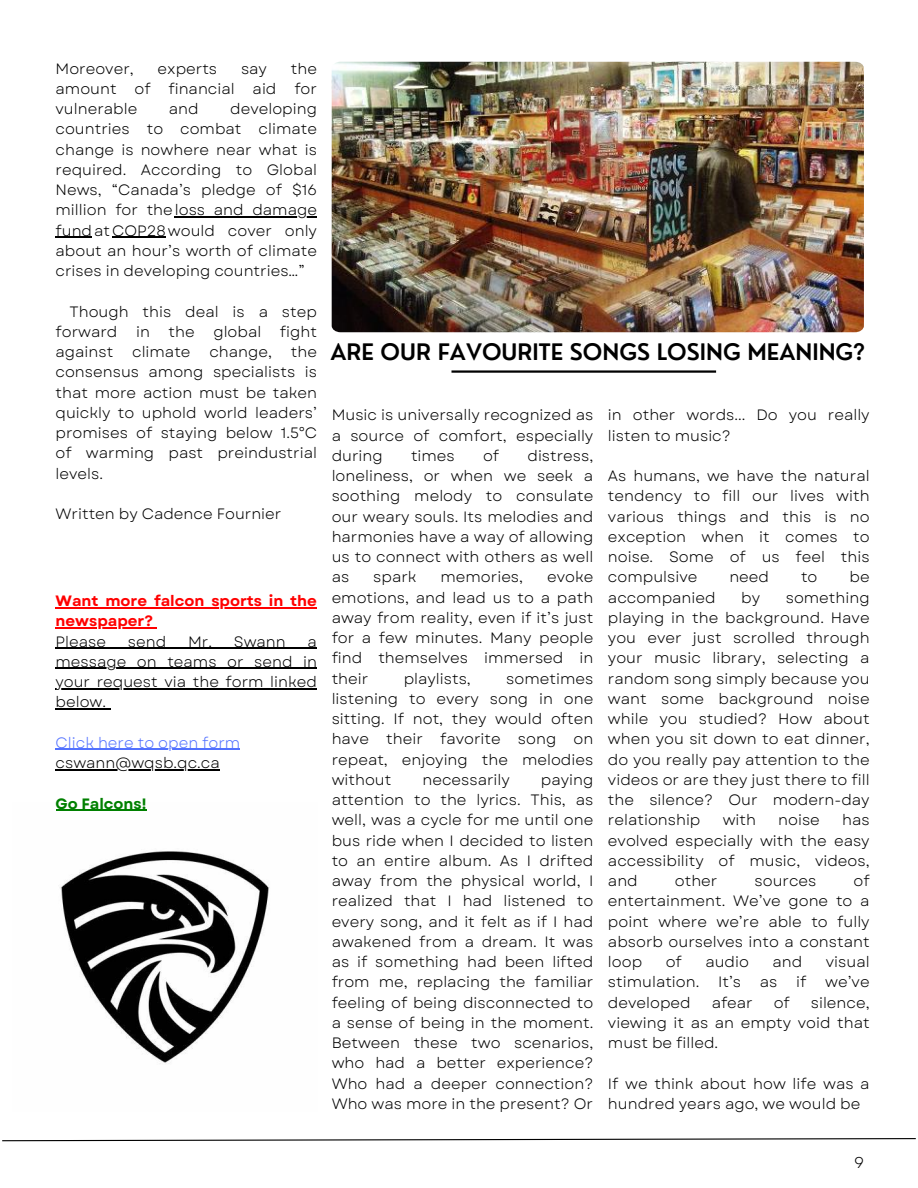
<style>
.page{position:relative;width:918px;height:1188px;background:#fff}
.page>*{position:absolute;margin:0;border:0;box-sizing:border-box;transform-origin:0 0}
.t1{font:600 22.2px "Nourd";color:#000}
.t2{font:15.6px "Garet";color:#000}
.t3{font:15px/20.2px "Garet";color:#000;text-align:justify}
.t4{font:700 15px/20.2px "Garet";color:#f00}
.t5{font:15px "Garet";color:#5271ff}
.t6{font:700 15px "Garet";color:#008000}
</style>
<div class="page">
<svg style="left:2px;top:1138px;width:914px;height:4px"></svg>
<hr style="left:451px;top:370px;width:265px;height:3px;background:#000">
<img style="left:332px;top:62px;width:532px;height:270px">
<img style="left:56px;top:809px;width:214px;height:255px">
<hr style="left:175px;top:217px;width:142px;height:1px;background:#000">
<hr style="left:56px;top:237px;width:36px;height:1px;background:#000">
<hr style="left:112px;top:237px;width:54px;height:1px;background:#000">
<hr style="left:56px;top:607px;width:261px;height:1px;background:#f00">
<hr style="left:56px;top:627px;width:97px;height:2px;background:#f00">
<hr style="left:56px;top:648px;width:261px;height:1px;background:#000">
<hr style="left:56px;top:668px;width:261px;height:1px;background:#000">
<hr style="left:56px;top:688px;width:261px;height:1px;background:#000">
<hr style="left:56px;top:708px;width:50px;height:2px;background:#000">
<hr style="left:56px;top:749px;width:184px;height:1px;background:#5271ff">
<hr style="left:56px;top:769px;width:164px;height:1px;background:#000">
<hr style="left:56px;top:810px;width:91px;height:1px;background:#008000">
<p class="t3" style="left:56px;top:58px;width:263px;text-indent:235px">the amount of financial aid for vulnerable</p>
<p class="t3" style="left:56px;top:58px;width:80px">Moreover,</p>
<p class="t3" style="left:158px;top:58px;width:61px">experts</p>
<p class="t3" style="left:241px;top:58px;width:27px">say</p>
<p class="t3" style="left:56px;top:99px;width:263px;text-indent:175px">developing countries to combat climate change is nowhere near what is required. According to Global News, “Canada’s pledge of $16 million for theloss and damage fundatCOP28would cover only about an hour’s worth of climate crises in developing countries…”</p>
<p class="t3" style="left:56px;top:301px;width:263px;text-indent:14px">Though this deal is a step forward in the global fight against</p>
<p class="t3" style="left:169px;top:99px;width:31px">and</p>
<p class="t3" style="left:56px;top:342px;width:263px;text-indent:235px">the consensus among specialists is that more action must be taken quickly to uphold world leaders’ promises of staying below 1.5°C of warming past preindustrial levels.</p>
<p class="t3" style="left:56px;top:504px;width:227px">Written by Cadence Fournier</p>
<p class="t3" style="left:132px;top:342px;width:60px">climate</p>
<p class="t3" style="left:209px;top:342px;width:64px">change,</p>
<p class="t4" style="left:56px;top:591px;width:263px">Want more falcon sports in the newspaper?</p>
<p class="t3" style="left:56px;top:631px;width:52px">Please</p>
<p class="t3" style="left:128px;top:631px;width:40px">send</p>
<p class="t3" style="left:188px;top:631px;width:99px">Mr. Swann</p>
<p class="t3" style="left:56px;top:631px;width:263px;text-indent:252px">a message on teams or send in your request via the form linked below.</p>
<p class="t5" style="left:56px;top:732px;width:186px">Click here to open form</p>
<p class="t3" style="left:56px;top:753px;width:166px">cswann@wqsb.qc.ca</p>
<p class="t6" style="left:56px;top:792px;width:92px">Go Falcons!</p>
<h1 class="t1" style="left:330px;top:338px;width:536px">ARE OUR FAVOURITE SONGS LOSING MEANING?</h1>
<p class="t3" style="left:332px;top:405px;width:263px">Music is universally recognized as a source of comfort, especially during</p>
<p class="t3" style="left:411px;top:445px;width:45px">times</p>
<p class="t3" style="left:483px;top:445px;width:18px">of</p>
<p class="t3" style="left:332px;top:445px;width:263px;text-indent:196px">distress, loneliness, or when we seek a soothing melody to consulate our weary souls. Its melodies and harmonies have a way of allowing us to connect with others as well as</p>
<p class="t3" style="left:332px;top:567px;width:263px;text-indent:215px">evoke emotions, and lead us to a path away from reality, even if it’s just for a few minutes. Many people find themselves immersed in their</p>
<p class="t3" style="left:373px;top:567px;width:45px">spark</p>
<p class="t3" style="left:441px;top:567px;width:84px">memories,</p>
<p class="t3" style="left:404px;top:668px;width:69px">playlists,</p>
<p class="t3" style="left:332px;top:668px;width:263px;text-indent:175px">sometimes listening to every song in one sitting. If not, they would often have their favorite song on repeat, enjoying the melodies without</p>
<p class="t3" style="left:422px;top:769px;width:89px">necessarily</p>
<p class="t3" style="left:332px;top:769px;width:263px;text-indent:209px">paying attention to the lyrics. This, as well, was a cycle for me until one bus ride when I decided to listen to an entire album. As I drifted away from the physical world, I realized that I had listened to every song, and it felt as if I had awakened from a dream. It was as if something had been lifted from me, replacing the familiar feeling of being disconnected to a sense of being in the moment.<br>Between these two scenarios, who had a better experience?<br>Who had a deeper connection?<br>Who was more in the present? Or</p>
<p class="t3" style="left:608px;top:405px;width:263px">in other words... Do you really listen to music?</p>
<p class="t3" style="left:608px;top:466px;width:263px">As humans, we have the natural tendency to fill our lives with various things and this is no exception when it comes to noise. Some of us feel this compulsive</p>
<p class="t3" style="left:729px;top:567px;width:41px">need</p>
<p class="t3" style="left:801px;top:567px;width:18px">to</p>
<p class="t3" style="left:849px;top:567px;width:22px">be</p>
<p class="t3" style="left:608px;top:587px;width:263px;text-indent:178px">something playing in the background. Have you ever just scrolled through your music library, selecting a random song simply because you want some background noise while you studied? How about when you sit down to eat dinner, do you really pay attention to the videos or are they just there to fill the silence? Our modern-day relationship</p>
<p class="t3" style="left:608px;top:587px;width:109px">accompanied</p>
<p class="t3" style="left:741px;top:587px;width:20px">by</p>
<p class="t3" style="left:608px;top:810px;width:263px;text-indent:234px">has evolved especially with the easy accessibility of music, videos, and</p>
<p class="t3" style="left:723px;top:810px;width:35px">with</p>
<p class="t3" style="left:778px;top:810px;width:43px">noise</p>
<p class="t3" style="left:608px;top:871px;width:263px;text-indent:246px">of entertainment. We’ve gone to a point where we’re able to fully absorb ourselves into a constant loop</p>
<p class="t3" style="left:675px;top:871px;width:44px">other</p>
<p class="t3" style="left:755px;top:871px;width:63px">sources</p>
<p class="t3" style="left:666px;top:952px;width:18px">of</p>
<p class="t3" style="left:705px;top:952px;width:45px">audio</p>
<p class="t3" style="left:773px;top:952px;width:31px">and</p>
<p class="t3" style="left:826px;top:952px;width:45px">visual</p>
<p class="t3" style="left:608px;top:972px;width:93px">stimulation.</p>
<p class="t3" style="left:718px;top:972px;width:25px">It’s</p>
<p class="t3" style="left:760px;top:972px;width:19px">as</p>
<p class="t3" style="left:796px;top:972px;width:12px">if</p>
<p class="t3" style="left:825px;top:972px;width:46px">we’ve</p>
<p class="t3" style="left:608px;top:992px;width:84px">developed</p>
<p class="t3" style="left:712px;top:992px;width:43px">afear</p>
<p class="t3" style="left:774px;top:992px;width:18px">of</p>
<p class="t3" style="left:608px;top:992px;width:263px;text-indent:203px">silence, viewing it as an empty void that must be filled.</p>
<p class="t3" style="left:608px;top:1073px;width:263px">If we think about how life was a hundred years ago, we would be</p>
<p class="t2" style="left:854px;top:1151px;width:11px">9</p>
</div>
